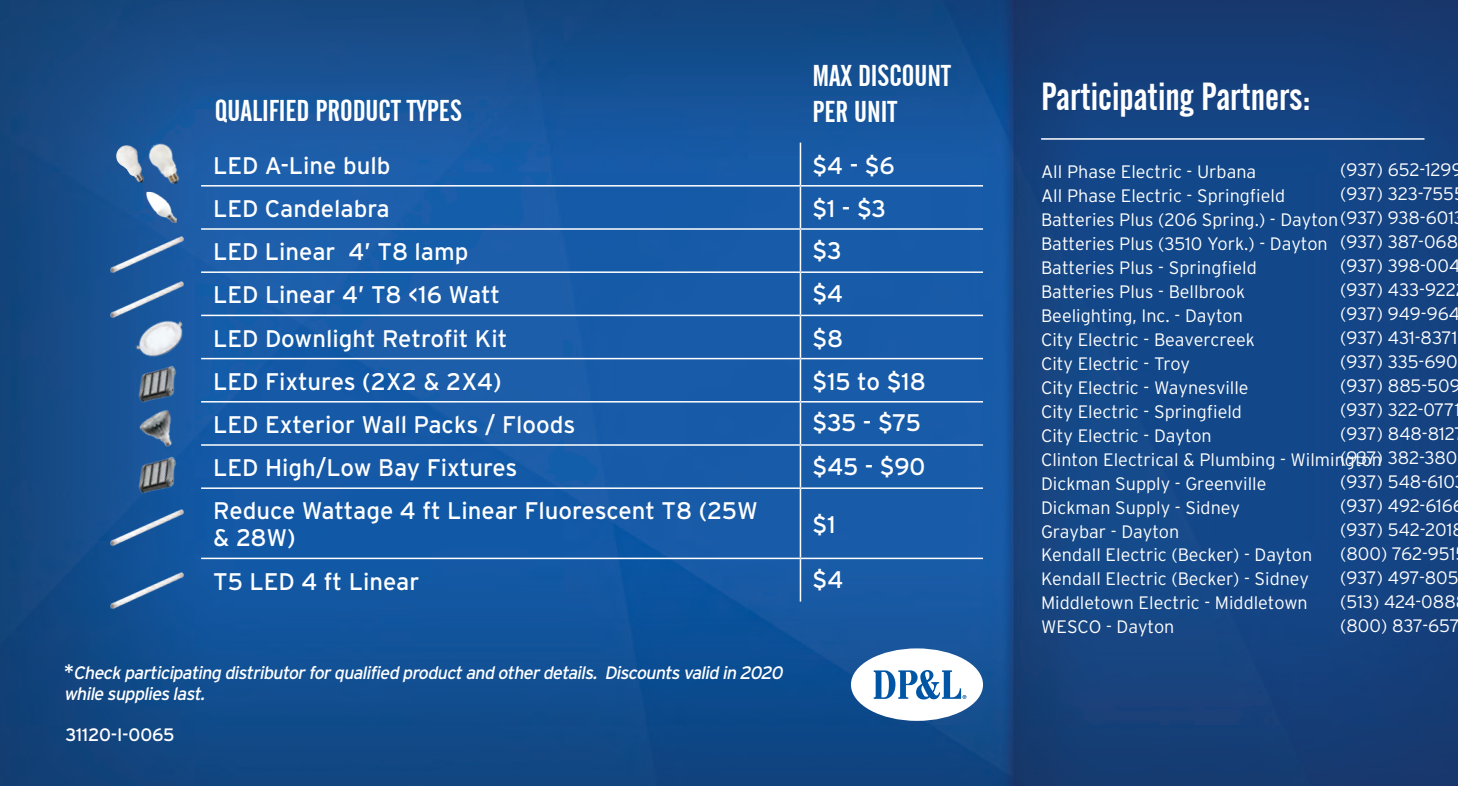
<style>
.page{position:relative;width:1458px;height:786px;background:#fff}
.page>*{position:absolute;margin:0;border:0;box-sizing:border-box;transform-origin:0 0}
.t1{font:39px "Alternate Gothic No 2 BT";color:#fff}
.t2{font:30px/36px "Alternate Gothic No 2 BT";color:#fff}
.t3{font:24px/27px "Interstate";color:#fff}
.t4{font:300 18px/24px "Interstate";color:#fff}
.t5{font:italic 18px/21.6px "Interstate";color:#fff}
.t6{font:18px "Interstate";letter-spacing:-.01em;color:#fff}
.s1{font-style:normal;font-size:21px}
</style>
<div class="page">
<img style="left:0;top:0;width:1458px;height:786px">
<hr style="left:800px;top:143px;width:1px;height:42px;background:#fff">
<hr style="left:201px;top:185px;width:599px;height:2px;background:#fff">
<hr style="left:800px;top:185px;width:183px;height:2px;background:#fff">
<hr style="left:800px;top:187px;width:1px;height:41px;background:#fff">
<hr style="left:201px;top:228px;width:599px;height:2px;background:#fff">
<hr style="left:800px;top:228px;width:183px;height:2px;background:#fff">
<hr style="left:800px;top:230px;width:1px;height:41px;background:#fff">
<hr style="left:201px;top:271px;width:599px;height:2px;background:#fff">
<hr style="left:800px;top:271px;width:183px;height:2px;background:#fff">
<hr style="left:800px;top:273px;width:1px;height:42px;background:#fff">
<hr style="left:201px;top:315px;width:599px;height:1px;background:#fff">
<hr style="left:800px;top:315px;width:183px;height:1px;background:#fff">
<hr style="left:800px;top:316px;width:1px;height:42px;background:#fff">
<hr style="left:201px;top:358px;width:599px;height:1px;background:#fff">
<hr style="left:800px;top:358px;width:183px;height:1px;background:#fff">
<hr style="left:800px;top:359px;width:1px;height:42px;background:#fff">
<hr style="left:201px;top:401px;width:599px;height:2px;background:#fff">
<hr style="left:800px;top:401px;width:183px;height:2px;background:#fff">
<hr style="left:800px;top:403px;width:1px;height:41px;background:#fff">
<hr style="left:201px;top:444px;width:599px;height:2px;background:#fff">
<hr style="left:800px;top:444px;width:183px;height:2px;background:#fff">
<hr style="left:800px;top:446px;width:1px;height:41px;background:#fff">
<hr style="left:201px;top:487px;width:599px;height:2px;background:#fff">
<hr style="left:800px;top:487px;width:183px;height:2px;background:#fff">
<hr style="left:800px;top:489px;width:1px;height:69px;background:#fff">
<hr style="left:201px;top:558px;width:599px;height:1px;background:#fff">
<hr style="left:800px;top:558px;width:183px;height:1px;background:#fff">
<hr style="left:800px;top:559px;width:1px;height:43px;background:#fff">
<img style="left:144px;top:138px;width:45px;height:51px">
<img style="left:146px;top:192px;width:31px;height:31px">
<img style="left:110px;top:508px;width:76px;height:43px">
<img style="left:110px;top:571px;width:76px;height:44px">
<svg style="left:121px;top:145px;width:6px;height:2px"></svg>
<img style="left:137px;top:414px;width:49px;height:30px">
<img style="left:131px;top:444px;width:56px;height:61px">
<img style="left:131px;top:375px;width:56px;height:39px">
<img style="left:121px;top:303px;width:77px;height:72px">
<hr style="left:1041px;top:138px;width:384px;height:2px;background:#fff">
<svg style="left:851px;top:648px;width:132px;height:73px"></svg>
<img style="left:110px;top:235px;width:76px;height:88px">
<h2 class="t2" style="left:215px;top:93px;width:248px">QUALIFIED PRODUCT TYPES</h2>
<h2 class="t2" style="left:812px;top:58px;width:140px">MAX DISCOUNT<br>PER UNIT</h2>
<h3 class="t3" style="left:213px;top:152px;width:179px">LED A-Line bulb</h3>
<h3 class="t3" style="left:812px;top:152px;width:84px">$4 - $6</h3>
<h3 class="t3" style="left:213px;top:195px;width:178px">LED Candelabra</h3>
<h3 class="t3" style="left:812px;top:195px;width:75px">$1 - $3</h3>
<h3 class="t3" style="left:213px;top:238px;width:257px">LED Linear 4’ T8 lamp</h3>
<h3 class="t3" style="left:813px;top:236px;width:31px">$3</h3>
<h3 class="t3" style="left:213px;top:281px;width:289px">LED Linear 4’ T8 &lt;16 Watt</h3>
<h3 class="t3" style="left:813px;top:280px;width:32px">$4</h3>
<h3 class="t3" style="left:213px;top:324px;width:296px">LED Downlight Retrofit Kit</h3>
<h3 class="t3" style="left:813px;top:324px;width:32px">$8</h3>
<h3 class="t3" style="left:213px;top:368px;width:290px">LED Fixtures (2X2 &amp; 2X4)</h3>
<h3 class="t3" style="left:813px;top:368px;width:115px">$15 to $18</h3>
<h3 class="t3" style="left:213px;top:411px;width:364px">LED Exterior Wall Packs / Floods</h3>
<h3 class="t3" style="left:813px;top:409px;width:110px">$35 - $75</h3>
<h3 class="t3" style="left:213px;top:454px;width:306px">LED High/Low Bay Fixtures</h3>
<h3 class="t3" style="left:813px;top:452px;width:114px">$45 - $90</h3>
<h3 class="t3" style="left:213px;top:497px;width:546px">Reduce Wattage 4 ft Linear Fluorescent T8 (25W &amp; 28W)</h3>
<h3 class="t3" style="left:813px;top:511px;width:24px">$1</h3>
<h3 class="t3" style="left:213px;top:568px;width:208px">T5 LED 4 ft Linear</h3>
<h3 class="t3" style="left:813px;top:566px;width:32px">$4</h3>
<p class="t5" style="left:64px;top:661px;width:724px"><span class="s1">*</span> Check participating distributorforqualified productand otherdetails. Discounts valid in 2020 while supplies last.</p>
<p class="t6" style="left:66px;top:725px;width:111px">31120-I-0065</p>
<h1 class="t1" style="left:1041px;top:75px;width:271px">Participating Partners:</h1>
<p class="t4" style="left:1340px;top:158px;width:124px">(937) 652-1299 (937) 323-755</p>
<p class="t4" style="left:1340px;top:230px;width:122px">(937) 387-068 (937) 398-004 (937) 433-922 (937) 949-964 (937) 431-8371 (937) 335-690 (937) 885-509 (937) 322-0771 (937) 848-812 (937) 382-380 (937) 548-610 (937) 492-616 (937) 542-201 (800) 762-951 (937) 497-805 (513) 424-088 (800) 837-657</p>
<p class="t4" style="left:1041px;top:159px;width:414px">All Phase Electric - Urbana<br>All Phase Electric - Springfield<br>Batteries Plus (206 Spring.) - Dayton(937) 938-601<br>Batteries Plus (3510 York.) - Dayton<br>Batteries Plus - Springfield<br>Batteries Plus - Bellbrook<br>Beelighting, Inc. - Dayton<br>City Electric - Beavercreek<br>City Electric - Troy<br>City Electric - Waynesville<br>City Electric - Springfield<br>City Electric - Dayton<br>Clinton Electrical &amp; Plumbing - Wilmington<br>Dickman Supply - Greenville<br>Dickman Supply - Sidney<br>Graybar - Dayton<br>Kendall Electric (Becker) - Dayton<br>Kendall Electric (Becker) - Sidney<br>Middletown Electric - Middletown<br>WESCO - Dayton</p>
</div>
